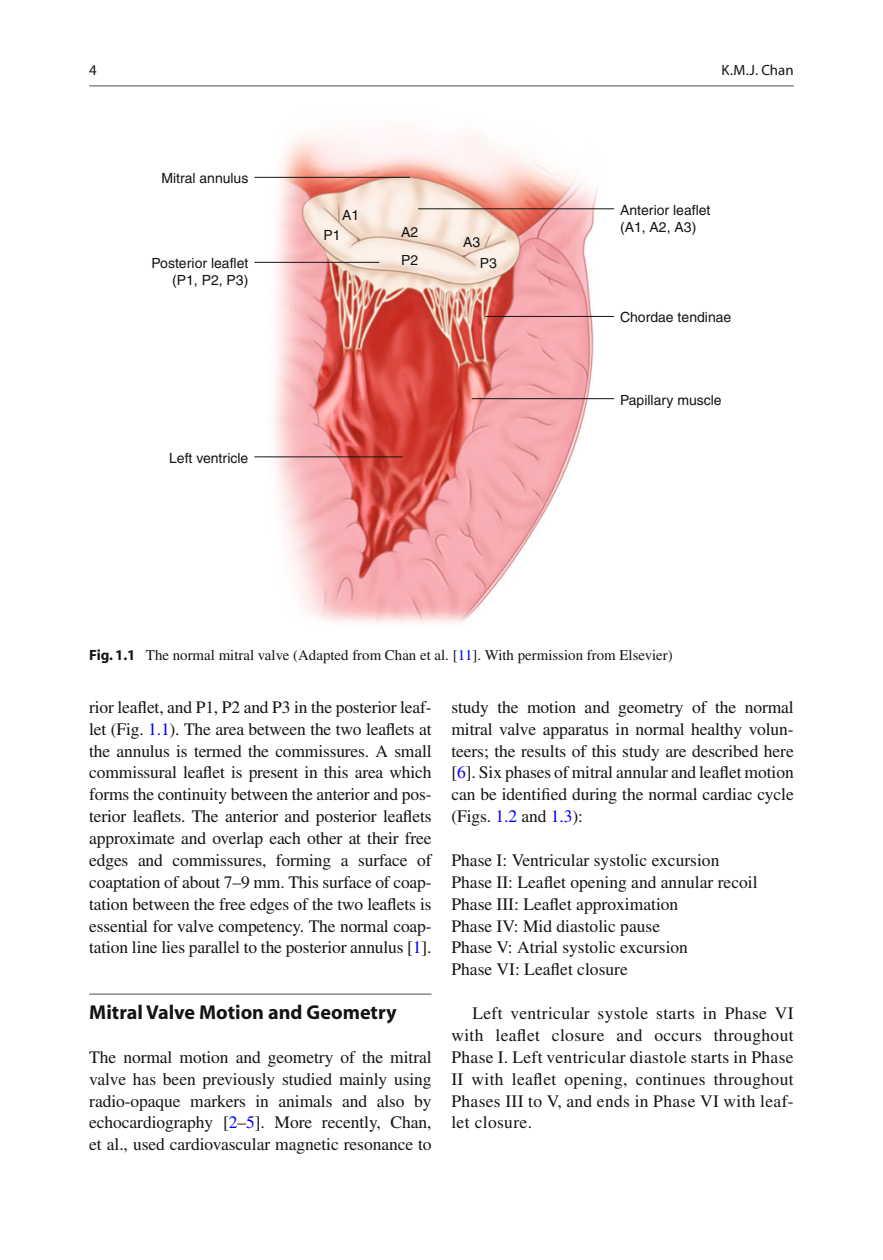
<style>
.page{position:relative;width:883px;height:1260px;background:#fff}
.page>*{position:absolute;margin:0;border:0;box-sizing:border-box;transform-origin:0 0}
.t1{font:700 20.12px "Wlxdrq Vpxwsv Myriad";color:#131413}
.t2{font:17.5px/21.9px "Hmctnl Yclbdg Times";color:#131413;text-align:justify}
.t3{font:14.88px "Hmctnl Yclbdg Times";color:#131413}
.t4{font:14.88px "Drqrvv Pssxhy Myriad";color:#131413}
.t5{font:14px/16.8px "Lclmcq Xpftwv Helvetica";color:#131413}
.s1{font-family:"Wlxdrq Vpxwsv Myriad";font-weight:700}
.s2{color:#0000fa}
</style>
<div class="page">
<hr style="left:89px;top:993px;width:343px;height:2px;background:#989898">
<img style="left:264px;top:133px;width:337px;height:491px">
<hr style="left:254px;top:177px;width:156px;height:1px;background:#131413">
<hr style="left:254px;top:262px;width:125px;height:1px;background:#131413">
<hr style="left:254px;top:456px;width:149px;height:1px;background:#131413">
<hr style="left:418px;top:208px;width:196px;height:1px;background:#131413">
<hr style="left:485px;top:316px;width:129px;height:1px;background:#131413">
<hr style="left:472px;top:398px;width:142px;height:1px;background:#131413">
<hr style="left:89px;top:85px;width:705px;height:2px;background:#989898">
<p class="t4" style="left:89px;top:64px;width:9px">4</p>
<p class="t5" style="left:162px;top:171px;width:88px">Mitral annulus</p>
<p class="t5" style="left:152px;top:256px;width:98px;text-align:right">Posterior leaflet (P1, P2, P3)</p>
<p class="t5" style="left:169px;top:451px;width:81px">Left ventricle</p>
<p class="t5" style="left:342px;top:208px;width:19px">A1</p>
<p class="t5" style="left:324px;top:228px;width:19px">P1</p>
<p class="t5" style="left:401px;top:225px;width:19px">A2</p>
<p class="t5" style="left:463px;top:235px;width:19px">A3</p>
<p class="t5" style="left:401px;top:253px;width:19px">P2</p>
<p class="t5" style="left:480px;top:256px;width:19px">P3</p>
<p class="t4" style="left:722px;top:64px;width:74px">K.M.J. Chan</p>
<p class="t5" style="left:620px;top:203px;width:92px">Anterior leaflet (A1, A2, A3)</p>
<p class="t5" style="left:620px;top:310px;width:113px">Chordae tendinae</p>
<p class="t5" style="left:620px;top:393px;width:103px">Papillary muscle</p>
<p class="t3" style="left:89px;top:649px;width:585px"><span class="s1">Fig. 1.1</span> The normal mitral valve (Adapted from Chan et al. [ <span class="s2">11</span> ]. With permission from Elsevier)</p>
<p class="t2" style="left:89px;top:698px;width:344px">rior leaflet, and P1, P2 and P3 in the posterior leaf&shy;let (Fig. <span class="s2">1.1</span> ). The area between the two leaflets at the annulus is termed the commissures. A small commissural leaflet is present in this area which forms the continuity between the anterior and pos&shy;terior leaflets. The anterior and posterior leaflets approximate and overlap each other at their free edges and commissures, forming a surface of coaptation of about 7–9 mm. This surface of coap&shy;tation between the free edges of the two leaflets is essential for valve competency. The normal coap&shy;tation line lies parallel to the posterior annulus [ <span class="s2">1</span> ].</p>
<p class="t1" style="left:89px;top:1005px;width:309px">Mitral Valve Motion and Geometry</p>
<p class="t2" style="left:89px;top:1048px;width:344px">The normal motion and geometry of the mitral valve has been previously studied mainly using radio-opaque markers in animals and also by echocardiography [ <span class="s2">2</span> – <span class="s2">5</span> ]. More recently, Chan, et al., used cardiovascular magnetic resonance to</p>
<p class="t2" style="left:451px;top:698px;width:344px">study the motion and geometry of the normal mitral valve apparatus in normal healthy volun&shy;teers; the results of this study are described here [ <span class="s2">6</span> ]. Six phases of mitral annular and leaflet motion can be identified during the normal cardiac cycle (Figs. <span class="s2">1.2</span> and <span class="s2">1.3</span> ):</p>
<p class="t2" style="left:451px;top:851px;width:308px;text-align:left">Phase I: Ventricular systolic excursion Phase II: Leaflet opening and annular recoil Phase III: Leaflet approximation<br>Phase IV: Mid diastolic pause<br>Phase V: Atrial systolic excursion<br>Phase VI: Leaflet closure</p>
<p class="t2" style="left:451px;top:1004px;width:344px;text-indent:21px">Left ventricular systole starts in Phase VI with leaflet closure and occurs throughout Phase I. Left ventricular diastole starts in Phase II with leaflet opening, continues throughout Phases III to V, and ends in Phase VI with leaf&shy;let closure.</p>
</div>
